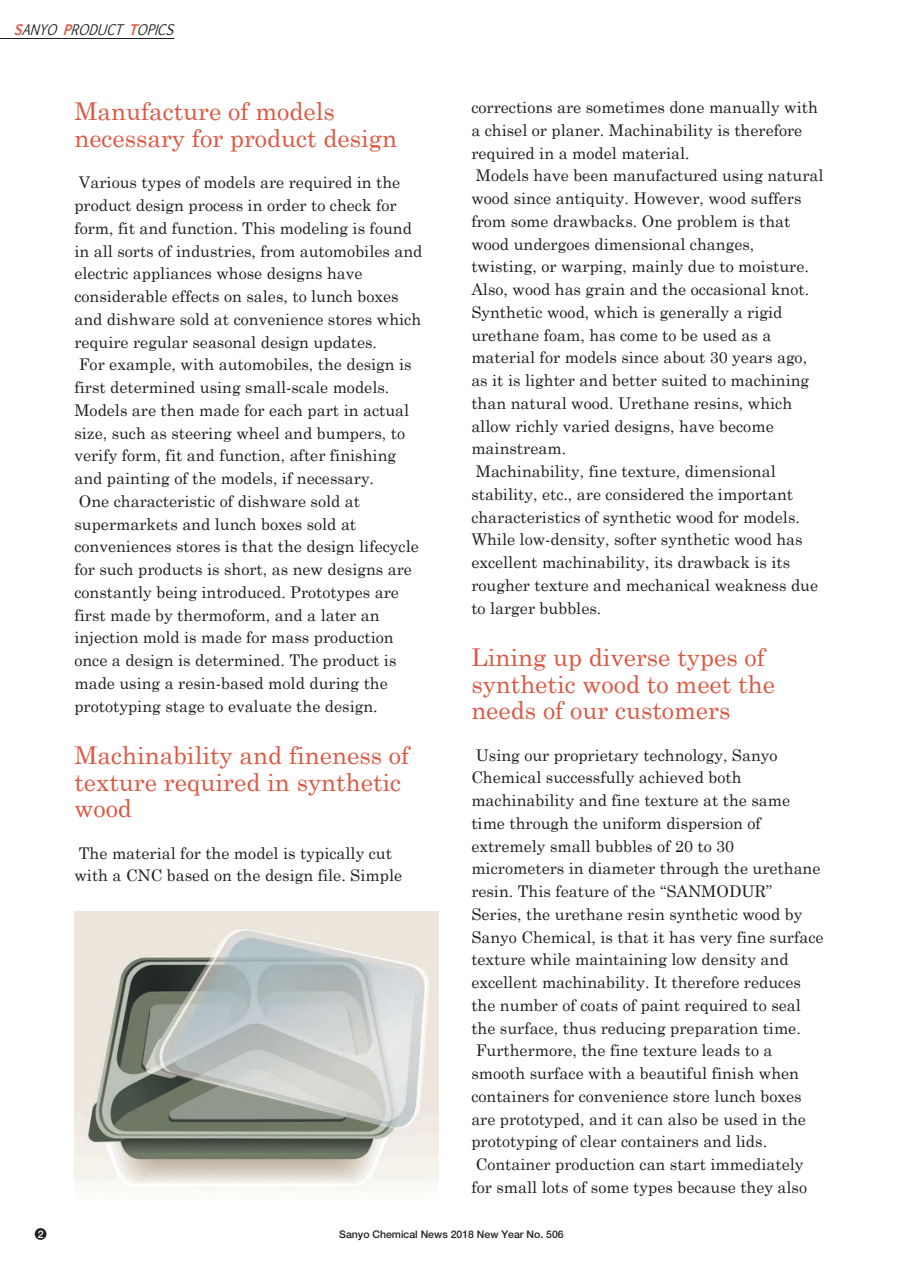
<style>
.page{position:relative;width:903px;height:1275px;background:#fff}
.page>*{position:absolute;margin:0;border:0;box-sizing:border-box;transform-origin:0 0}
.t1{font:24.5px/26.2px "Century Schoolbook";color:#dc5842}
.t2{font:16.1px/22.8px "Century Schoolbook";color:#231f20}
.t3{font:italic 14px "Euphemia UCAS";color:#231f20;scale:.91 1}
.t4{font:500 10.5px "Helvetica Neue LT Std";color:#231f20}
.t5{font:500 10.5px "Helvetica Neue LT Std";color:#fff}
.s1{font-weight:700;color:#dc5842}
</style>
<div class="page">
<img style="left:74px;top:911px;width:364px;height:277px">
<hr style="left:0;top:38px;width:174px;height:1px;background:#231f20">
<div style="left:35px;top:1228px;width:11px;height:12px;background:#231f20;border-radius:50%"></div>
<p class="t3" style="left:14px;top:19px;width:183px"><span class="s1">S</span>ANYO <span class="s1">P</span>RODUCT <span class="s1">T</span>OPICS</p>
<p class="t1" style="left:74px;top:98px;width:324px">Manufacture of models necessary for product design</p>
<p class="t2" style="left:74px;top:171px;width:349px">Various types of models are required in the product design process in order to check for form, fit and function. This modeling is found in all sorts of industries, from automobiles and electric appliances whose designs have considerable effects on sales, to lunch boxes and dishware sold at convenience stores which require regular seasonal design updates.<br>For example, with automobiles, the design is first determined using small-scale models.<br>Models are then made for each part in actual size, such as steering wheel and bumpers, to verify form, fit and function, after finishing and painting of the models, if necessary.<br>One characteristic of dishware sold at supermarkets and lunch boxes sold at conveniences stores is that the design lifecycle for such products is short, as new designs are constantly being introduced. Prototypes are first made by thermoform, and a later an injection mold is made for mass production once a design is determined. The product is made using a resin-based mold during the prototyping stage to evaluate the design.</p>
<p class="t1" style="left:74px;top:742px;width:336px">Machinability and fineness of texture required in synthetic wood</p>
<p class="t2" style="left:74px;top:841px;width:329px">The material for the model is typically cut with a CNC based on the design file. Simple</p>
<p class="t2" style="left:471px;top:96px;width:354px">corrections are sometimes done manually with a chisel or planer. Machinability is therefore required in a model material.<br>Models have been manufactured using natural wood since antiquity. However, wood suffers from some drawbacks. One problem is that wood undergoes dimensional changes, twisting, or warping, mainly due to moisture.<br>Also, wood has grain and the occasional knot.<br>Synthetic wood, which is generally a rigid urethane foam, has come to be used as a material for models since about 30 years ago, as it is lighter and better suited to machining than natural wood. Urethane resins, which allow richly varied designs, have become mainstream.<br>Machinability, fine texture, dimensional stability, etc., are considered the important characteristics of synthetic wood for models.<br>While low-density, softer synthetic wood has excellent machinability, its drawback is its rougher texture and mechanical weakness due to larger bubbles.</p>
<p class="t1" style="left:471px;top:644px;width:305px">Lining up diverse types of synthetic wood to meet the needs of our customers</p>
<p class="t2" style="left:471px;top:743px;width:354px">Using our proprietary technology, Sanyo Chemical successfully achieved both machinability and fine texture at the same time through the uniform dispersion of extremely small bubbles of 20 to 30 micrometers in diameter through the urethane resin. This feature of the “SANMODUR” Series, the urethane resin synthetic wood by Sanyo Chemical, is that it has very fine surface texture while maintaining low density and excellent machinability. It therefore reduces the number of coats of paint required to seal the surface, thus reducing preparation time.<br>Furthermore, the fine texture leads to a smooth surface with a beautiful finish when containers for convenience store lunch boxes are prototyped, and it can also be used in the prototyping of clear containers and lids.<br>Container production can start immediately for small lots of some types because they also</p>
<p class="t5" style="left:38px;top:1228px;width:7px">2</p>
<p class="t4" style="left:339px;top:1228px;width:226px">Sanyo Chemical News 2018 New Year No. 506</p>
</div>
